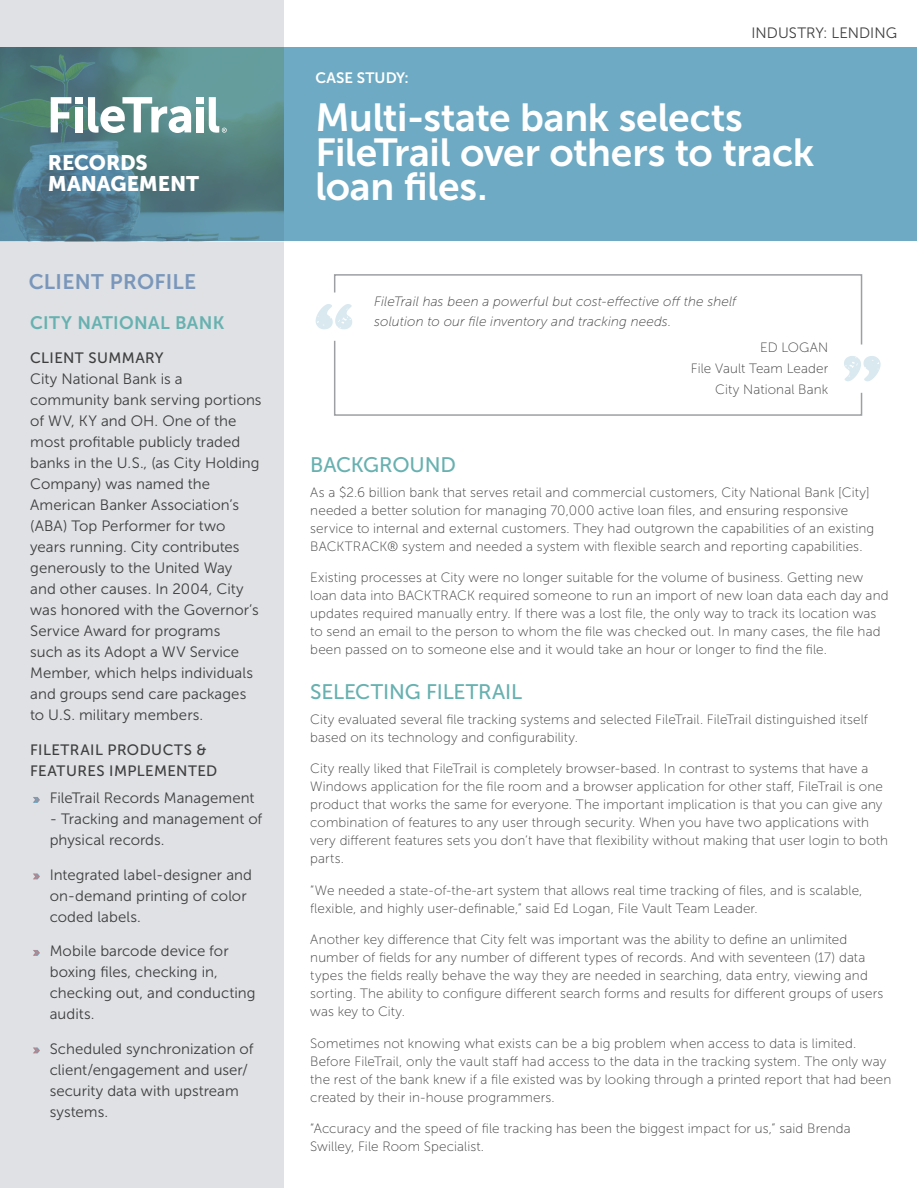
<style>
.page{position:relative;width:918px;height:1188px;background:#fff}
.page>*{position:absolute;margin:0;border:0;box-sizing:border-box;transform-origin:0 0}
.Main_Heading{font:39px/34.5px "Museo Sans 700";letter-spacing:-.01em;color:#fff}
.Headers_-_smaller{font:21px "Museo Sans 500";letter-spacing:-.01em;color:#67b1b0}
.t1{font:21px "Museo Sans 900";letter-spacing:-.01em;color:#fff}
.Headers_-_smaller-2{font:21px "Museo Sans 700";letter-spacing:.015em;color:#7a97bb}
.Left_Paragraph_Text{font:18px "Museo Sans 700";letter-spacing:.02em;color:#67b1b0}
.Left_Paragraph_Text-2{font:15px/21px "Museo Sans 300";letter-spacing:.005em;color:#3e3e3f}
.Left_Paragraph_Text-3{font:15px/21px "Museo Sans 500";letter-spacing:.025em;color:#3e3e3f}
.Industry_Header{font:15px "Museo Sans 300";letter-spacing:.005em;color:#3e3e3f}
.Case_Study{font:15px "Museo Sans 700";letter-spacing:.005em;color:#fff}
.paragraph_text{font:13.5px/18px "Museo Sans 100";letter-spacing:.01em;color:#3e3e3f}
.Quote_Attribute{font:italic 13.5px/19.5px "Museo Sans 100";letter-spacing:.005em;color:#3e3e3f}
.Quote_Attribute-2{font:13.5px/21px "Museo Sans 100";letter-spacing:.01em;color:#3e3e3f;text-align:right}
.s1{font-family:"Museo Sans 500";font-size:12px;color:#6eaac3}
</style>
<div class="page">
<div style="left:0;top:0;width:284px;height:1188px;background:#dfe1e4"></div>
<svg style="left:0;top:47px;width:917px;height:194px;background:#669eb2"></svg>
<svg style="left:51px;top:97px;width:20px;height:35px"></svg>
<div style="left:76px;top:107px;width:7px;height:25px;background:#fff"></div>
<div style="left:76px;top:97px;width:7px;height:7px;background:#fff"></div>
<svg style="left:88px;top:97px;width:103px;height:36px;background:#a6c0c0"></svg>
<div style="left:196px;top:107px;width:8px;height:25px;background:#fff"></div>
<div style="left:196px;top:97px;width:7px;height:7px;background:#fff"></div>
<svg style="left:209px;top:97px;width:18px;height:36px"></svg>
<div style="left:334px;top:274px;width:528px;height:142px;border:2px solid #9d9fa2"></div>
<div style="left:305px;top:292px;width:58px;height:49px;background:#fff"></div>
<svg style="left:316px;top:304px;width:36px;height:25px"></svg>
<div style="left:833px;top:345px;width:58px;height:48px;background:#fff"></div>
<svg style="left:844px;top:356px;width:37px;height:25px"></svg>
<p class="t1" style="left:48px;top:151px;width:101px">RECORDS</p>
<p class="t1" style="left:48px;top:172px;width:153px">MANAGEMENT</p>
<p class="Headers_-_smaller-2" style="left:29px;top:270px;width:169px">CLIENT PROFILE</p>
<p class="Left_Paragraph_Text" style="left:30px;top:312px;width:196px">CITY NATIONAL BANK</p>
<p class="Left_Paragraph_Text-3" style="left:30px;top:347px;width:135px">CLIENT SUMMARY</p>
<p class="Left_Paragraph_Text-2" style="left:30px;top:369px;width:233px">City National Bank is a community bank serving portions of WV, KY and OH. One of the most profitable publicly traded banks in the U.S., (as City Holding<br>Company) was named the<br>American Banker Association’s (ABA) Top Performer for two years running. City contributes generously to the United Way and other causes. In 2004, City was honored with the Governor’s<br>Service Award for programs<br>such as its Adopt a WV Service<br>Member, which helps individuals and groups send care packages to U.S. military members.</p>
<p class="Left_Paragraph_Text-3" style="left:30px;top:739px;width:189px">FILETRAIL PRODUCTS &amp;<br>FEATURES IMPLEMENTED</p>
<p class="Left_Paragraph_Text-2" style="left:33px;top:788px;width:223px"><span class="s1">»</span> FileTrail Records Management</p>
<p class="Left_Paragraph_Text-2" style="left:50px;top:809px;width:214px">- Tracking and management of physical records.</p>
<p class="Left_Paragraph_Text-2" style="left:50px;top:864px;width:204px;text-indent:-16px"><span class="s1">»</span> Integrated label-designer and on-demand printing of color coded labels.</p>
<p class="Left_Paragraph_Text-2" style="left:50px;top:941px;width:207px;text-indent:-16px"><span class="s1">»</span> Mobile barcode device for boxing files, checking in, checking out, and conducting audits.</p>
<p class="Left_Paragraph_Text-2" style="left:50px;top:1038px;width:205px;text-indent:-16px"><span class="s1">»</span> Scheduled synchronization of client/engagement and user/ security data with upstream systems.</p>
<p class="Industry_Header" style="left:751px;top:25px;width:147px">INDUSTRY: LENDING</p>
<p class="Case_Study" style="left:315px;top:70px;width:95px">CASE STUDY:</p>
<p class="Main_Heading" style="left:315px;top:101px;width:500px">Multi-state bank selects<br>FileTrail over others to track loan files.</p>
<p class="Quote_Attribute" style="left:374px;top:292px;width:364px">FileTrail has been a powerful but cost-effective off the shelf solution to our file inventory and tracking needs.</p>
<p class="Quote_Attribute-2" style="left:760px;top:337px;width:70px">ED LOGAN</p>
<p class="Quote_Attribute-2" style="left:691px;top:358px;width:139px">File Vault Team Leader<br>City National Bank</p>
<p class="Headers_-_smaller" style="left:310px;top:453px;width:147px">BACKGROUND</p>
<p class="paragraph_text" style="left:310px;top:483px;width:566px">As a $2.6 billion bank that serves retail and commercial customers, City National Bank [City] needed a better solution for managing 70,000 active loan files, and ensuring responsive service to internal and external customers. They had outgrown the capabilities of an existing BACKTRACK® system and needed a system with flexible search and reporting capabilities.</p>
<p class="paragraph_text" style="left:310px;top:569px;width:580px">Existing processes at City were no longer suitable for the volume of business. Getting new loan data into BACKTRACK required someone to run an import of new loan data each day and updates required manually entry. If there was a lost file, the only way to track its location was to send an email to the person to whom the file was checked out. In many cases, the file had been passed on to someone else and it would take an hour or longer to find the file.</p>
<p class="Headers_-_smaller" style="left:310px;top:680px;width:214px">SELECTING FILETRAIL</p>
<p class="paragraph_text" style="left:310px;top:710px;width:559px">City evaluated several file tracking systems and selected FileTrail. FileTrail distinguished itself based on its technology and configurability.</p>
<p class="paragraph_text" style="left:310px;top:760px;width:579px">City really liked that FileTrail is completely browser-based. In contrast to systems that have a Windows application for the file room and a browser application for other staff, FileTrail is one product that works the same for everyone. The important implication is that you can give any combination of features to any user through security. When you have two applications with very different features sets you don’t have that flexibility without making that user login to both parts.</p>
<p class="paragraph_text" style="left:310px;top:881px;width:554px">“We needed a state-of-the-art system that allows real time tracking of files, and is scalable, flexible, and highly user-definable,” said Ed Logan, File Vault Team Leader.</p>
<p class="paragraph_text" style="left:310px;top:931px;width:574px">Another key difference that City felt was important was the ability to define an unlimited number of fields for any number of different types of records. And with seventeen (17) data types the fields really behave the way they are needed in searching, data entry, viewing and sorting. The ability to configure different search forms and results for different groups of users was key to City.</p>
<p class="paragraph_text" style="left:310px;top:1034px;width:583px">Sometimes not knowing what exists can be a big problem when access to data is limited.<br>Before FileTrail, only the vault staff had access to the data in the tracking system. The only way the rest of the bank knew if a file existed was by looking through a printed report that had been created by their in-house programmers.</p>
<p class="paragraph_text" style="left:310px;top:1120px;width:542px">“Accuracy and the speed of file tracking has been the biggest impact for us,” said Brenda<br>Swilley, File Room Specialist.</p>
</div>
